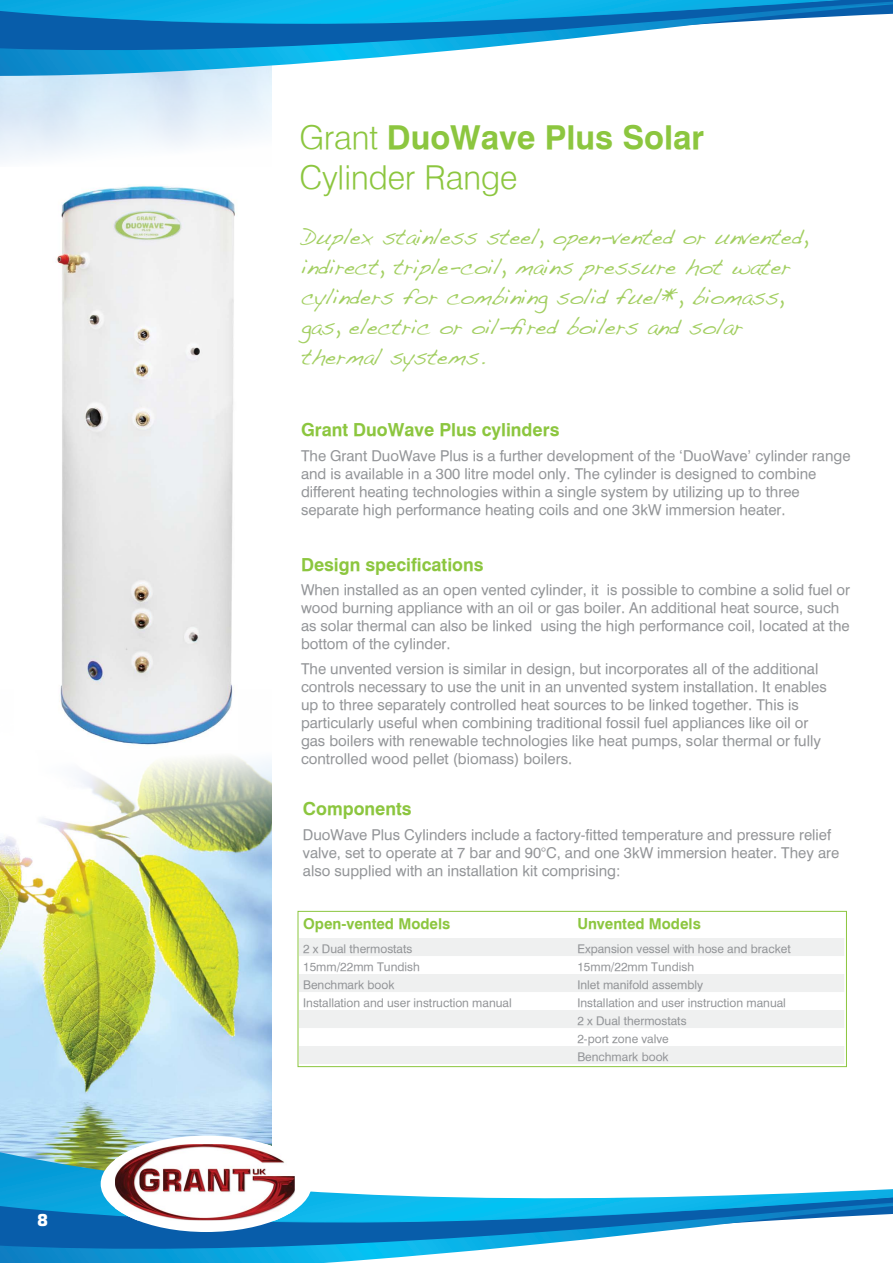
<style>
.page{position:relative;width:893px;height:1263px;background:#fff}
.page>*{position:absolute;margin:0;border:0;box-sizing:border-box;transform-origin:0 0}
.t1{font:300 33px/39.6px "Halvett";color:#8cc63f}
.t2{font:22.5px/30px "Handwriting Dakota";letter-spacing:-.005em;color:#a3cf62}
.t3{font:700 18px "Halvett";color:#8cc63f}
.t4{font:700 16.5px "Square 721 BT";color:#fff}
.t5{font:15px/18px "Halvett";color:#939598}
.t6{font:700 15px "Halvett";color:#8cc63f}
.t7{font:12px/18px "Halvett";color:#939598}
.s1{font-weight:700}
</style>
<div class="page">
<img style="left:0;top:756px;width:272px;height:384px">
<svg style="left:0;top:79px;width:272px;height:25px;background:#d8eaf8"></svg>
<svg style="left:0;top:37px;width:585px;height:42px"></svg>
<svg style="left:0;top:0;width:893px;height:37px;background:#299bd3"></svg>
<svg style="left:0;top:1140px;width:644px;height:123px"></svg>
<svg style="left:0;top:1152px;width:893px;height:81px"></svg>
<div style="left:101px;top:1136px;width:211px;height:96px;background:#fff;border-radius:50%"></div>
<div style="left:114px;top:1143px;width:187px;height:84px;background:#fff;opacity:.4"></div>
<img style="left:115px;top:1144px;width:180px;height:76px">
<img style="left:55px;top:185px;width:181px;height:560px">
<svg style="left:299px;top:910px;width:545px;height:1px"></svg>
<div style="left:300px;top:938px;width:544px;height:126px;background:#eff0f0"></div>
<svg style="left:300px;top:956px;width:544px;height:54px"></svg>
<svg style="left:300px;top:1028px;width:544px;height:18px"></svg>
<div style="left:298px;top:911px;width:549px;height:156px;border:1px solid #8cc63f"></div>
<p class="t4" style="left:37px;top:1210px;width:13px">8</p>
<p class="t4" style="left:36px;top:1211px;width:13px">6</p>
<h1 class="t1" style="left:300px;top:117px;width:406px">Grant <span class="s1">DuoWave Plus Solar<br></span>Cylinder Range</h1>
<h2 class="t2" style="left:301px;top:222px;width:508px">Duplex stainless steel, open-vented or unvented, indirect, triple-coil, mains pressure hot water cylinders for combining solid fuel*, biomass, gas, electric or oil-fired boilers and solar thermal systems.</h2>
<p class="t3" style="left:301px;top:419px;width:260px">Grant DuoWave Plus cylinders</p>
<p class="t5" style="left:301px;top:446px;width:551px">The Grant DuoWave Plus is a further development of the ‘DuoWave’ cylinder range and is available in a 300 litre model only. The cylinder is designed to combine different heating technologies within a single system by utilizing up to three separate high performance heating coils and one 3kW immersion heater.</p>
<p class="t3" style="left:301px;top:554px;width:184px">Design specifications</p>
<p class="t5" style="left:301px;top:581px;width:551px">When installed as an open vented cylinder, it is possible to combine a solid fuel or wood burning appliance with an oil or gas boiler. An additional heat source, such as solar thermal can also be linked using the high performance coil, located at the bottom of the cylinder.</p>
<p class="t5" style="left:301px;top:659px;width:527px">The unvented version is similar in design, but incorporates all of the additional controls necessary to use the unit in an unvented system installation. It enables up to three separately controlled heat sources to be linked together. This is particularly useful when combining traditional fossil fuel appliances like oil or gas boilers with renewable technologies like heat pumps, solar thermal or fully controlled wood pellet (biomass) boilers.</p>
<p class="t3" style="left:303px;top:798px;width:110px">Components</p>
<p class="t5" style="left:303px;top:825px;width:538px">DuoWave Plus Cylinders include a factory-fitted temperature and pressure relief valve, set to operate at 7 bar and 90°C, and one 3kW immersion heater. They are also supplied with an installation kit comprising:</p>
<p class="t6" style="left:303px;top:915px;width:149px">Open-vented Models</p>
<p class="t6" style="left:577px;top:915px;width:125px">Unvented Models</p>
<p class="t7" style="left:303px;top:939px;width:111px">2 x Dual thermostats</p>
<p class="t7" style="left:577px;top:939px;width:215px">Expansion vessel with hose and bracket</p>
<p class="t7" style="left:303px;top:957px;width:118px">15mm/22mm Tundish</p>
<p class="t7" style="left:577px;top:957px;width:118px">15mm/22mm Tundish</p>
<p class="t7" style="left:303px;top:975px;width:93px">Benchmark book</p>
<p class="t7" style="left:577px;top:975px;width:127px">Inlet manifold assembly</p>
<p class="t7" style="left:303px;top:993px;width:210px">Installation and user instruction manual</p>
<p class="t7" style="left:577px;top:993px;width:210px">Installation and user instruction manual<br>2 x Dual thermostats<br>2-port zone valve<br>Benchmark book</p>
</div>
